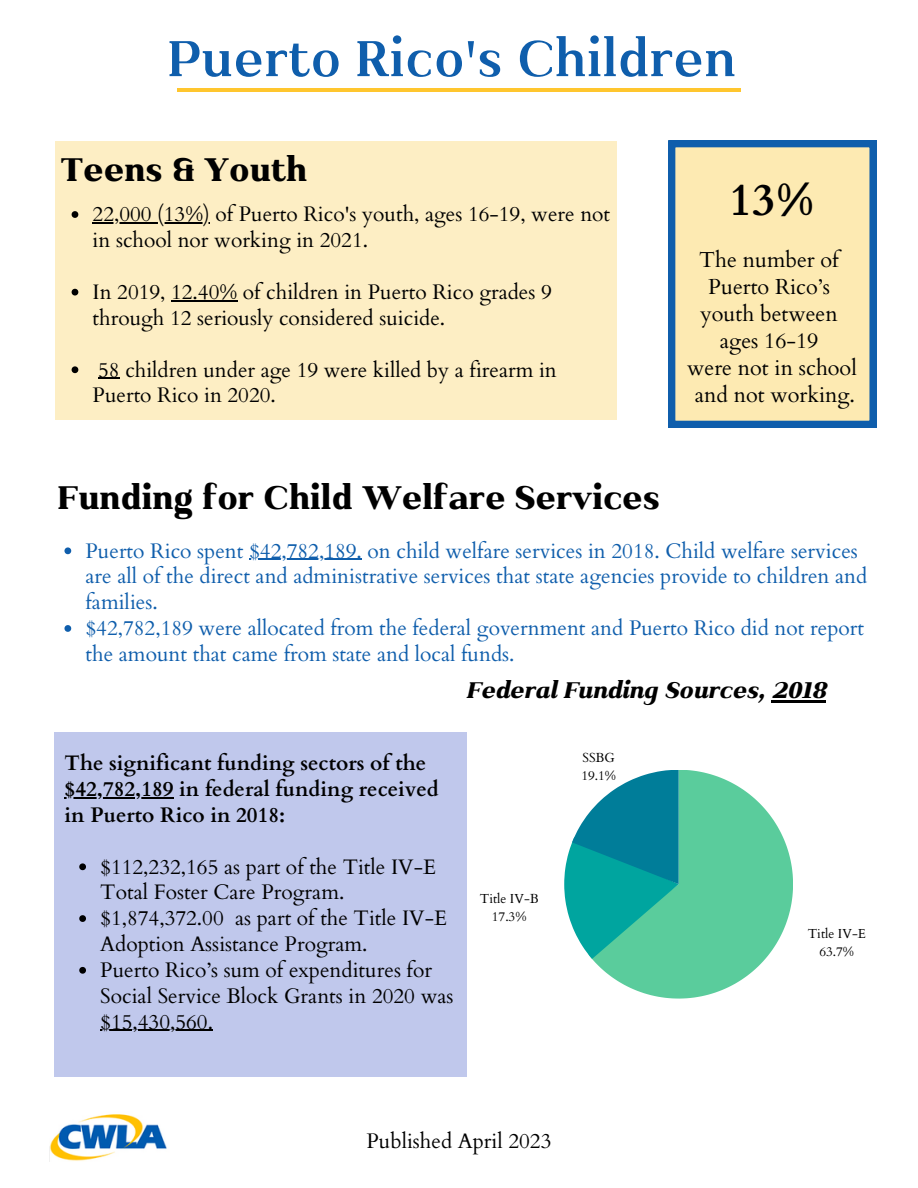
<style>
.page{position:relative;width:918px;height:1188px;background:#fff}
.page>*{position:absolute;margin:0;border:0;box-sizing:border-box;transform-origin:0 0}
.t1{font:600 60px "Kulachat Serif";color:#0f5eac}
.t2{font:700 45px "Cardo";color:#000}
.t3{font:800 39px "Kulachat Serif";color:#000}
.t4{font:italic 800 27px "Kulachat Serif";color:#000}
.t5{font:21.75px/27.2px "Cardo";color:#000;text-align:center}
.t6{font:21px/25.8px "Cardo";color:#000}
.t7{font:21px/25.8px "Cardo";color:#0f5eac}
.t8{font:700 21px/25.8px "Cardo";color:#000}
.t9{font:13.05px/18.3px "Cardo";color:#000;text-align:center}
</style>
<div class="page">
<img style="left:50px;top:1114px;width:117px;height:47px">
<hr style="left:177px;top:88px;width:564px;height:3px;background:#ffc62e">
<div style="left:55px;top:141px;width:562px;height:279px;background:#fdeec4"></div>
<svg style="left:72px;top:211px;width:6px;height:7px"></svg>
<hr style="left:93px;top:222px;width:117px;height:2px;background:#000">
<svg style="left:72px;top:289px;width:6px;height:7px"></svg>
<hr style="left:171px;top:300px;width:66px;height:1px;background:#000">
<svg style="left:72px;top:366px;width:6px;height:7px"></svg>
<svg style="left:98px;top:378px;width:22px;height:1px"></svg>
<svg style="left:64px;top:547px;width:7px;height:7px"></svg>
<hr style="left:249px;top:559px;width:113px;height:1px;background:#0f5eac">
<svg style="left:64px;top:625px;width:7px;height:7px"></svg>
<svg style="left:592px;top:770px;width:201px;height:229px;fill:#5acc9c"></svg>
<svg style="left:564px;top:770px;width:115px;height:189px"></svg>
<div style="left:55px;top:733px;width:411px;height:344px;background:#c0c8ec"></div>
<svg style="left:79px;top:863px;width:7px;height:7px"></svg>
<svg style="left:79px;top:915px;width:7px;height:7px"></svg>
<svg style="left:79px;top:967px;width:7px;height:7px"></svg>
<hr style="left:100px;top:1030px;width:108px;height:1px;background:#000">
<hr style="left:65px;top:797px;width:109px;height:1px;background:#000">
<hr style="left:771px;top:700px;width:55px;height:2px;background:#000">
<svg style="left:669px;top:141px;width:207px;height:286px"></svg>
<h1 class="t1" style="left:168px;top:20px;width:570px">Puerto Rico's Children</h1>
<h3 class="t3" style="left:61px;top:145px;width:248px">Teens &amp; Youth</h3>
<p class="t6" style="left:93px;top:202px;width:519px">22,000 (13%) of Puerto Rico's youth, ages 16-19, were not in school nor working in 2021.</p>
<p class="t6" style="left:93px;top:279px;width:461px">In 2019, 12.40% of children in Puerto Rico grades 9 through 12 seriously considered suicide.</p>
<p class="t6" style="left:93px;top:357px;width:466px">58 children under age 19 were killed by a firearm in<br>Puerto Rico in 2020.</p>
<h2 class="t2" style="left:729px;top:171px;width:87px">13%</h2>
<p class="t5" style="left:687px;top:246px;width:171px">The number of<br>Puerto Rico’s youth between ages 16-19<br>were not in school and not working.</p>
<h3 class="t3" style="left:58px;top:473px;width:604px">Funding for Child Welfare Services</h3>
<p class="t7" style="left:86px;top:538px;width:783px">Puerto Rico spent $42,782,189. on child welfare services in 2018. Child welfare services are all of the direct and administrative services that state agencies provide to children and families.<br>$42,782,189 were allocated from the federal government and Puerto Rico did not report the amount that came from state and local funds.</p>
<p class="t4" style="left:466px;top:673px;width:362px">Federal Funding Sources, 2018</p>
<p class="t8" style="left:65px;top:751px;width:376px">The significant funding sectors of the $42,782,189 in federal funding received in Puerto Rico in 2018:</p>
<p class="t6" style="left:100px;top:854px;width:355px">$112,232,165 as part of the Title IV-E<br>Total Foster Care Program. $1,874,372.00 as part of the Title IV-E<br>Adoption Assistance Program.<br>Puerto Rico’s sum of expenditures for<br>Social Service Block Grants in 2020 was $15,430,560.</p>
<p class="t9" style="left:480px;top:890px;width:61px">Title IV-B<br>17.3%</p>
<p class="t9" style="left:581px;top:748px;width:36px;text-align:left">SSBG<br>19.1%</p>
<p class="t9" style="left:808px;top:925px;width:60px">Title IV-E<br>63.7%</p>
<p class="t6" style="left:367px;top:1128px;width:186px">Published April 2023</p>
</div>
